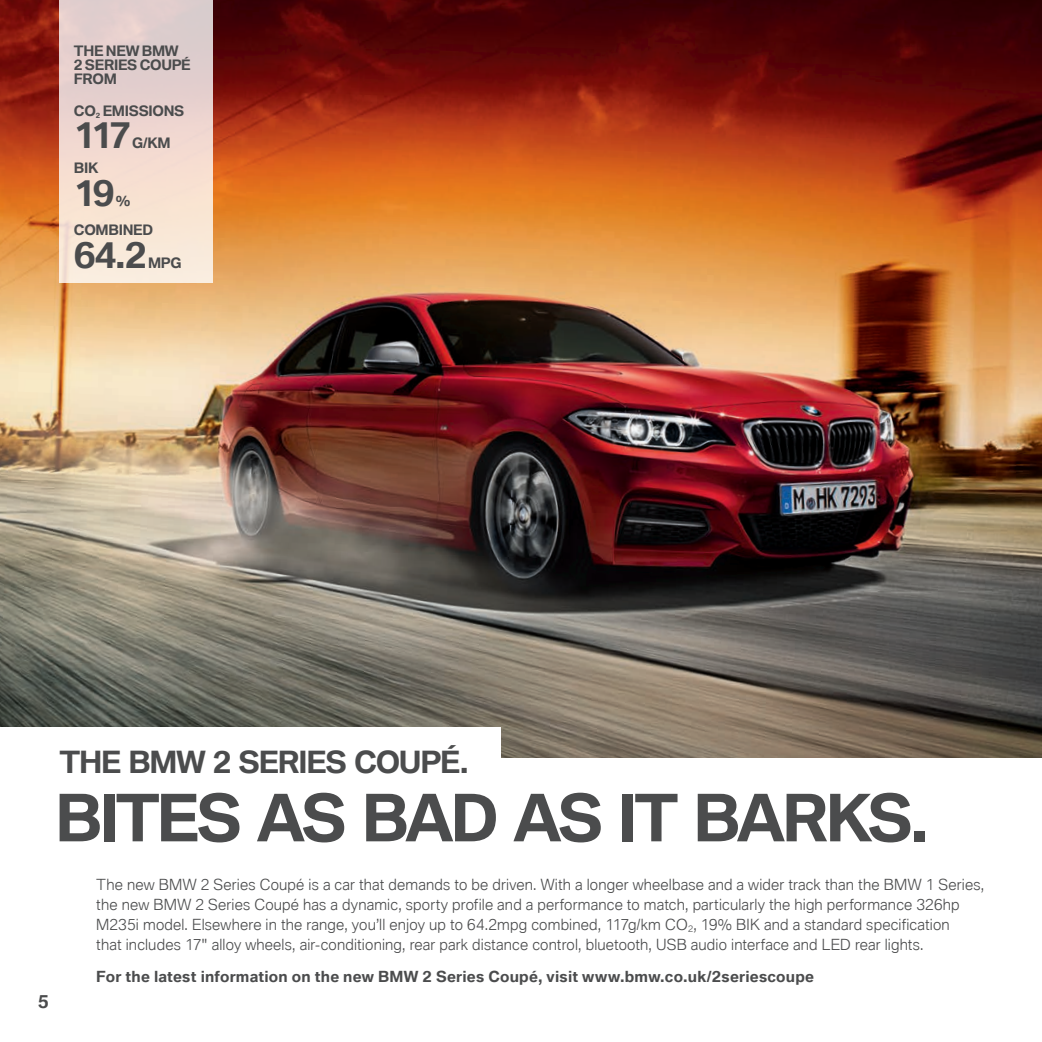
<style>
.page{position:relative;width:1042px;height:1042px;background:#fff}
.page>*{position:absolute;margin:0;border:0;box-sizing:border-box;transform-origin:0 0}
.t1{font:700 63px "BMW Type Global Pro";letter-spacing:-.05em;color:#4b4c4d}
.t2{font:700 35px "BMW Type Global Pro";letter-spacing:-.11em;color:#4b4c4d}
.t3{font:700 29.75px "BMW Type Global Pro";letter-spacing:-.045em;color:#4b4c4d}
.t4{font:700 17.5px "BMW Type Global Pro";color:#4b4c4d}
.t5{font:300 14.88px/20.1px "BMW Type Global Pro";letter-spacing:.015em;color:#4b4c4d}
.t6{font:700 14.88px "BMW Type Global Pro";letter-spacing:.015em;color:#4b4c4d}
.t7{font:700 14px/14px "BMW Type Global Pro";letter-spacing:-.025em;color:#4b4c4d}
</style>
<div class="page">
<img style="left:0;top:0;width:1042px;height:758px">
<div style="left:0;top:727px;width:501px;height:45px;background:#fff"></div>
<div style="left:60px;top:0;width:153px;height:283px;background:linear-gradient(to bottom,#dcc7ca,#ffecd9)"></div>
<p class="t7" style="left:74px;top:44px;width:118px">THE NEW BMW<br>2 SERIES COUPÉ<br>FROM</p>
<p class="t7" style="left:74px;top:104px;width:112px">CO<sub>2</sub> EMISSIONS</p>
<h2 class="t2" style="left:74px;top:116px;width:58px">117</h2>
<p class="t7" style="left:132px;top:137px;width:40px">G/KM</p>
<p class="t7" style="left:74px;top:161px;width:26px">BIK</p>
<h2 class="t2" style="left:74px;top:173px;width:42px">19</h2>
<p class="t7" style="left:74px;top:186px;width:81px;line-height:29.8px;text-indent:42px">%<br>COMBINED</p>
<h2 class="t2" style="left:74px;top:235px;width:74px">64.2</h2>
<p class="t7" style="left:148px;top:256px;width:35px">MPG</p>
<p class="t4" style="left:38px;top:991px;width:13px">5</p>
<h3 class="t3" style="left:60px;top:745px;width:411px">THE BMW 2 SERIES COUPÉ.</h3>
<h1 class="t1" style="left:55px;top:783px;width:875px">BITES AS BAD AS IT BARKS.</h1>
<p class="t5" style="left:96px;top:875px;width:889px">The new BMW 2 Series Coupé is a car that demands to be driven. With a longer wheelbase and a wider track than the BMW 1 Series, the new BMW 2 Series Coupé has a dynamic, sporty profile and a performance to match, particularly the high performance 326hp M235i model. Elsewhere in the range, you’ll enjoy up to 64.2mpg combined, 117g/km CO<sub>2</sub>, 19% BIK and a standard specification<br>that includes 17" alloy wheels, air-conditioning, rear park distance control, bluetooth, USB audio interface and LED rear lights.</p>
<p class="t6" style="left:96px;top:968px;width:719px">For the latest information on the new BMW 2 Series Coupé, visit www.bmw.co.uk/2seriescoupe</p>
</div>
